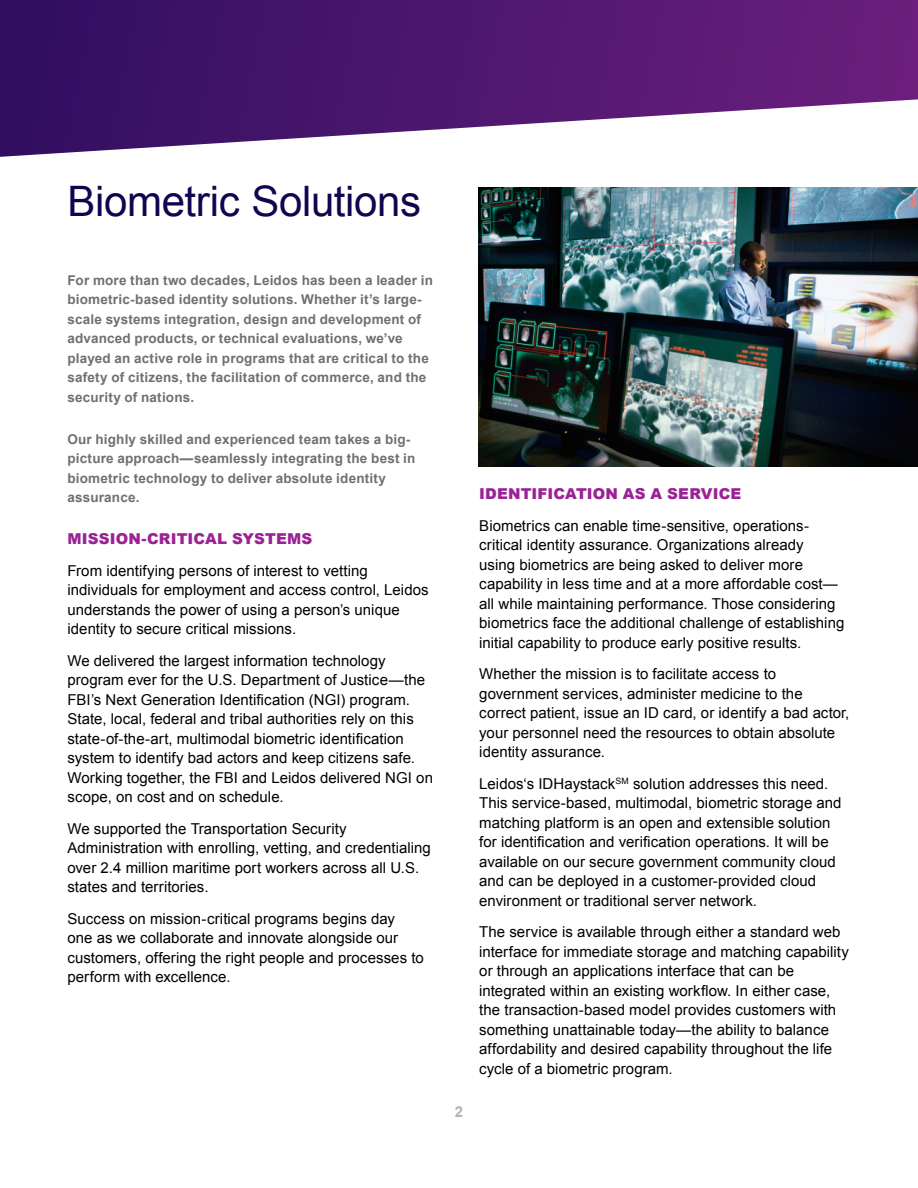
<style>
.page{position:relative;width:918px;height:1188px;background:#fff}
.page>*{position:absolute;margin:0;border:0;box-sizing:border-box;transform-origin:0 0}
.t1{font:42px "Arial";letter-spacing:-.01em;color:#12044e}
.p1{font:15px/19.5px "Arial";letter-spacing:.005em;color:#000}
.t2{font:900 15px "Arial";letter-spacing:.005em;color:#9b2295}
.Page_Number{font:700 15px "Arial";color:#b3b3b3}
.p3{font:700 13.5px/19.5px "Arial";letter-spacing:.015em;color:#6f7073}
</style>
<div class="page">
<svg style="left:0;top:0;width:918px;height:157px"></svg>
<img style="left:479px;top:187px;width:439px;height:280px">
<p class="t1" style="left:68px;top:174px;width:355px">Biometric Solutions</p>
<p class="p3" style="left:68px;top:271px;width:367px">For more than two decades, Leidos has been a leader in biometric-based identity solutions. Whether it’s large&shy;scale systems integration, design and development of advanced products, or technical evaluations, we’ve played an active role in programs that are critical to the safety of citizens, the facilitation of commerce, and the security of nations.</p>
<p class="p3" style="left:68px;top:430px;width:349px">Our highly skilled and experienced team takes a big&shy;picture approach—seamlessly integrating the best in biometric technology to deliver absolute identity assurance.</p>
<p class="t2" style="left:68px;top:528px;width:246px">MISSION-CRITICAL SYSTEMS</p>
<p class="p1" style="left:68px;top:561px;width:363px">From identifying persons of interest to vetting individuals for employment and access control, Leidos understands the power of using a person’s unique identity to secure critical missions.</p>
<p class="p1" style="left:68px;top:651px;width:367px">We delivered the largest information technology program ever for the U.S. Department of Justice—the FBI’s Next Generation Identification (NGI) program.<br>State, local, federal and tribal authorities rely on this state-of-the-art, multimodal biometric identification system to identify bad actors and keep citizens safe.<br>Working together, the FBI and Leidos delivered NGI on scope, on cost and on schedule.</p>
<p class="p1" style="left:68px;top:819px;width:365px">We supported the Transportation Security Administration with enrolling, vetting, and credentialing over 2.4 million maritime port workers across all U.S. states and territories.</p>
<p class="p1" style="left:68px;top:909px;width:358px">Success on mission-critical programs begins day one as we collaborate and innovate alongside our customers, offering the right people and processes to perform with excellence.</p>
<p class="Page_Number" style="left:455px;top:1102px;width:10px">2</p>
<p class="t2" style="left:479px;top:483px;width:264px">IDENTIFICATION AS A SERVICE</p>
<p class="p1" style="left:479px;top:516px;width:367px">Biometrics can enable time-sensitive, operations&shy;critical identity assurance. Organizations already<br>using biometrics are being asked to deliver more capability in less time and at a more affordable cost— all while maintaining performance. Those considering biometrics face the additional challenge of establishing initial capability to produce early positive results.</p>
<p class="p1" style="left:479px;top:665px;width:372px">Whether the mission is to facilitate access to government services, administer medicine to the correct patient, issue an ID card, or identify a bad actor, your personnel need the resources to obtain absolute identity assurance.</p>
<p class="p1" style="left:479px;top:774px;width:364px">Leidos‘s IDHaystack<sup>SM</sup> solution addresses this need.<br>This service-based, multimodal, biometric storage and matching platform is an open and extensible solution for identification and verification operations. It will be available on our secure government community cloud and can be deployed in a customer-provided cloud environment or traditional server network.</p>
<p class="p1" style="left:479px;top:923px;width:371px">The service is available through either a standard web interface for immediate storage and matching capability or through an applications interface that can be integrated within an existing workflow. In either case, the transaction-based model provides customers with something unattainable today—the ability to balance affordability and desired capability throughout the life cycle of a biometric program.</p>
</div>
